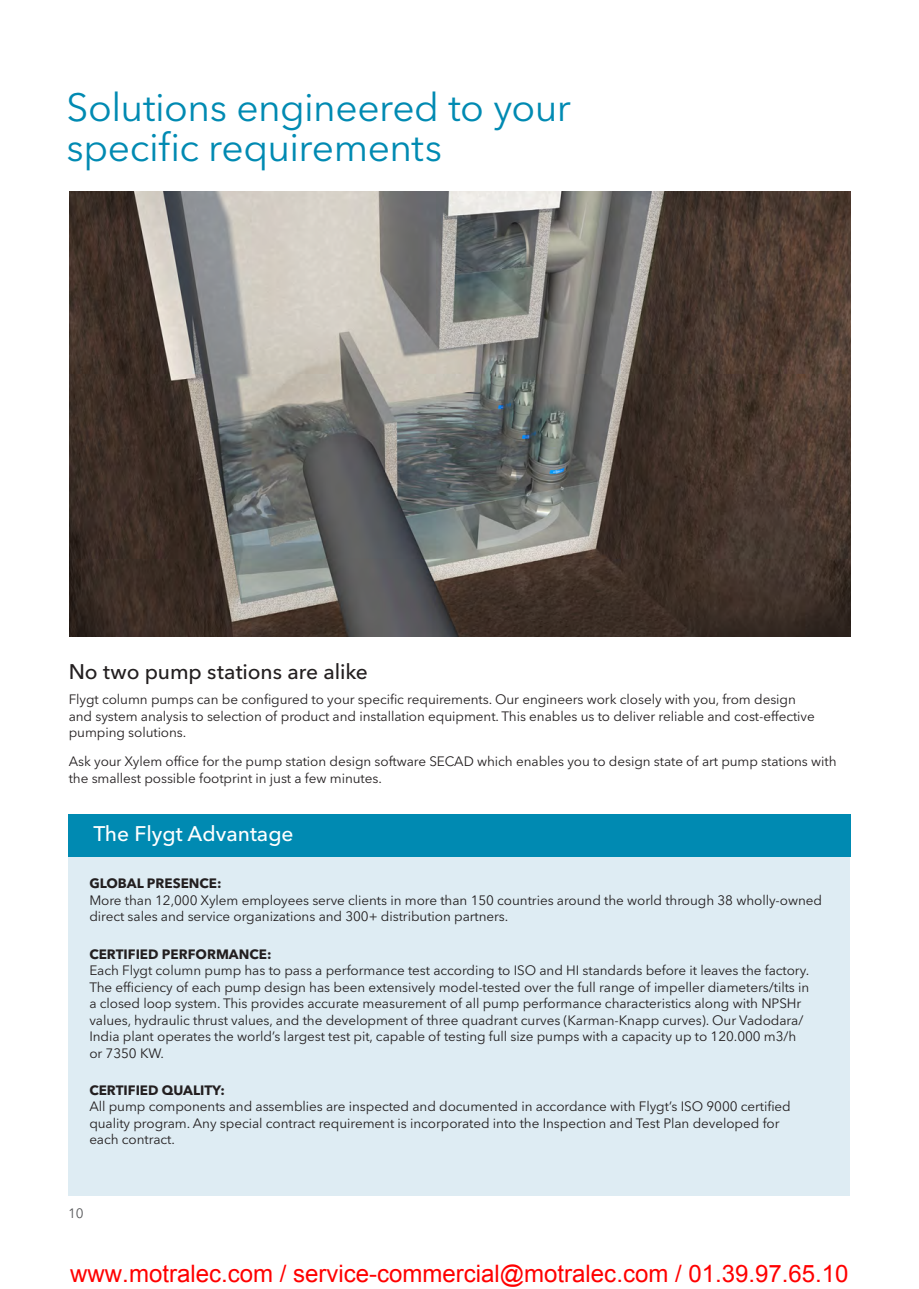
<style>
.page{position:relative;width:919px;height:1289px;background:#fff}
.page>*{position:absolute;margin:0;border:0;box-sizing:border-box;transform-origin:0 0}
.t1{font:39px/40.5px "Avenir Next LT Pro";letter-spacing:-.015em;color:#008ab2}
.t2{font:24px "Arial";color:#f00}
.t3{font:500 21px "Avenir Next LT Pro";letter-spacing:-.005em;color:#231f20}
.t4{font:500 21px "Avenir Next LT Pro";color:#fff}
.t5{font:13.5px/16.5px "Avenir Next LT Pro";letter-spacing:-.005em;color:#231f20}
.t6{font:700 13.5px "Avenir Next LT Pro";color:#231f20}
.t7{font:13.5px "Avenir Next LT Pro";color:#58595b}
</style>
<div class="page">
<div style="left:69px;top:814px;width:781px;height:381px;background:#deecf3"></div>
<img style="left:69px;top:191px;width:781px;height:446px">
<div style="left:69px;top:814px;width:781px;height:42px;background:#008ab2"></div>
<h1 class="t1" style="left:67px;top:87px;width:505px">Solutions engineered to your specific requirements</h1>
<h3 class="t3" style="left:69px;top:659px;width:301px">No two pump stations are alike</h3>
<p class="t5" style="left:69px;top:691px;width:747px">Flygt column pumps can be configured to your specific requirements. Our engineers work closely with you, from design and system analysis to selection of product and installation equipment. This enables us to deliver reliable and cost-effective pumping solutions.</p>
<p class="t5" style="left:69px;top:753px;width:769px">Ask your Xylem office for the pump station design software SECAD which enables you to design state of art pump stations with the smallest possible footprint in just a few minutes.</p>
<h3 class="t4" style="left:93px;top:821px;width:202px">The Flygt Advantage</h3>
<p class="t6" style="left:89px;top:875px;width:134px">GLOBAL PRESENCE:</p>
<p class="t5" style="left:89px;top:891px;width:734px">More than 12,000 Xylem employees serve clients in more than 150 countries around the world through 38 wholly-owned direct sales and service organizations and 300+ distribution partners.</p>
<p class="t6" style="left:89px;top:945px;width:184px">CERTIFIED PERFORMANCE:</p>
<p class="t5" style="left:89px;top:962px;width:721px">Each Flygt column pump has to pass a performance test according to ISO and HI standards before it leaves the factory.<br>The efficiency of each pump design has been extensively model-tested over the full range of impeller diameters/tilts in a closed loop system. This provides accurate measurement of all pump performance characteristics along with NPSHr values, hydraulic thrust values, and the development of three quadrant curves (Karman-Knapp curves). Our Vadodara/ India plant operates the world’s largest test pit, capable of testing full size pumps with a capacity up to 120.000 m3/h or 7350 KW.</p>
<p class="t6" style="left:89px;top:1081px;width:137px">CERTIFIED QUALITY:</p>
<p class="t5" style="left:89px;top:1098px;width:703px">All pump components and assemblies are inspected and documented in accordance with Flygt’s ISO 9000 certified quality program. Any special contract requirement is incorporated into the Inspection and Test Plan developed for each contract.</p>
<p class="t7" style="left:68px;top:1205px;width:17px">10</p>
<h2 class="t2" style="left:70px;top:1264px;width:779px">www.motralec.com / service-commercial@motralec.com / 01.39.97.65.10</h2>
</div>
